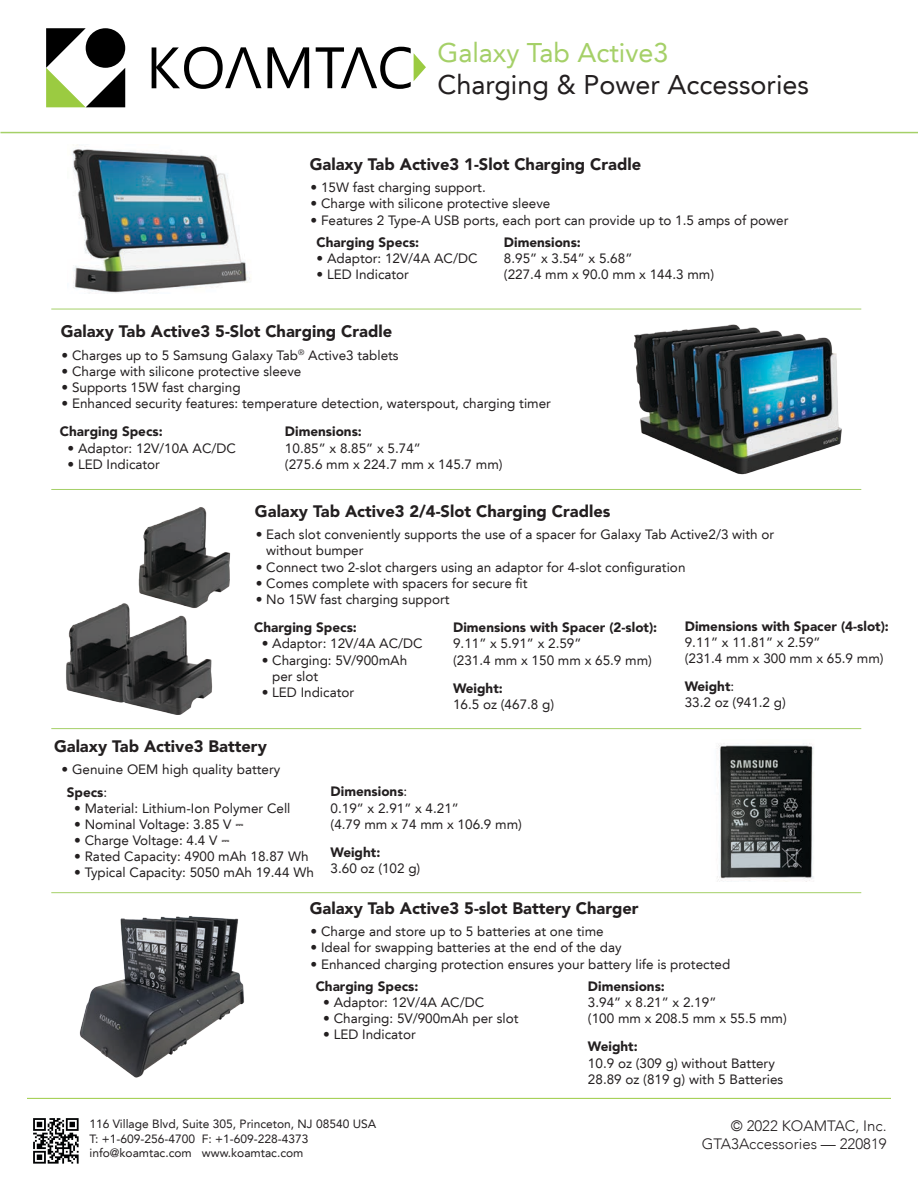
<style>
.page{position:relative;width:918px;height:1188px;background:#fff}
.page>*{position:absolute;margin:0;border:0;box-sizing:border-box;transform-origin:0 0}
.t1{font:27px "Avenir LT";color:#231f20}
.t2{font:27px "Avenir LT";color:#a5d068}
.t3{font:900 16.5px "Avenir LT Std";color:#231f20}
.t4{font:300 15px/18px "Avenir LT";color:#231f20;text-align:right}
.t5{font:13.5px/16.2px "Avenir LT";color:#231f20}
.spec_and_options_hea{font:900 13.5px "Avenir LT Std";color:#231f20}
.t6{font:12px "Avenir LT";color:#231f20}
.s1{font-family:"Avenir LT";font-weight:400}
.s2{font-family:"Cambria Math"}
.s3{font-family:"Avenir LT Std";font-weight:900}
</style>
<div class="page">
<hr style="left:51px;top:309px;width:810px;height:1px;background:#a5d068">
<hr style="left:27px;top:1098px;width:864px;height:1px;background:#9ccb44">
<img style="left:33px;top:1118px;width:46px;height:46px">
<img style="left:72px;top:144px;width:179px;height:150px">
<hr style="left:0;top:132px;width:918px;height:1px;background:#a5d068">
<hr style="left:51px;top:728px;width:810px;height:1px;background:#a5d068">
<img style="left:66px;top:603px;width:147px;height:112px">
<img style="left:132px;top:507px;width:98px;height:105px">
<img style="left:634px;top:324px;width:208px;height:151px">
<hr style="left:51px;top:489px;width:810px;height:1px;background:#a5d068">
<img style="left:717px;top:743px;width:97px;height:139px">
<img style="left:79px;top:916px;width:165px;height:162px">
<hr style="left:51px;top:892px;width:810px;height:1px;background:#a5d068">
<svg style="left:46px;top:28px;width:79px;height:79px"></svg>
<div style="left:86px;top:28px;width:39px;height:40px;background:#000;border-radius:50%"></div>
<svg style="left:268px;top:47px;width:41px;height:41px"></svg>
<svg style="left:152px;top:47px;width:110px;height:42px"></svg>
<svg style="left:316px;top:47px;width:110px;height:42px"></svg>
<p class="t2" style="left:437px;top:37px;width:233px">Galaxy Tab Active3</p>
<p class="t1" style="left:437px;top:69px;width:373px">Charging &amp; Power Accessories</p>
<p class="t3" style="left:310px;top:154px;width:333px">Galaxy Tab Active3 1-Slot Charging Cradle</p>
<p class="t5" style="left:310px;top:180px;width:177px">• 15W fast charging support.</p>
<p class="t5" style="left:310px;top:196px;width:241px">• Charge with silicone protective sleeve</p>
<p class="t5" style="left:310px;top:212px;width:480px">• Features 2 Type-A USB ports, each port can provide up to 1.5 amps of power</p>
<p class="spec_and_options_hea" style="left:317px;top:234px;width:104px">Charging Specs:</p>
<p class="t5" style="left:316px;top:250px;width:163px">• Adaptor: 12V/4A AC/DC</p>
<p class="t5" style="left:316px;top:267px;width:94px">• LED Indicator</p>
<p class="spec_and_options_hea" style="left:504px;top:234px;width:78px">Dimensions:</p>
<p class="t5" style="left:504px;top:250px;width:212px">8.95” x 3.54” x 5.68”<br>(227.4 mm x 90.0 mm x 144.3 mm)</p>
<p class="t3" style="left:61px;top:322px;width:333px">Galaxy Tab Active3 5-Slot Charging Cradle</p>
<p class="t5" style="left:62px;top:347px;width:339px">• Charges up to 5 Samsung Galaxy Tab<sup>®</sup> Active3 tablets</p>
<p class="t5" style="left:62px;top:363px;width:241px">• Charge with silicone protective sleeve</p>
<p class="t5" style="left:62px;top:379px;width:181px">• Supports 15W fast charging</p>
<p class="t5" style="left:62px;top:395px;width:491px">• Enhanced security features: temperature detection, waterspout, charging timer</p>
<p class="spec_and_options_hea" style="left:60px;top:424px;width:104px">Charging Specs:</p>
<p class="t5" style="left:68px;top:440px;width:170px">• Adaptor: 12V/10A AC/DC</p>
<p class="t5" style="left:68px;top:456px;width:94px">• LED Indicator</p>
<p class="spec_and_options_hea" style="left:285px;top:424px;width:78px">Dimensions:</p>
<p class="t5" style="left:285px;top:440px;width:219px">10.85” x 8.85” x 5.74”<br>(275.6 mm x 224.7 mm x 145.7 mm)</p>
<p class="t3" style="left:255px;top:501px;width:357px">Galaxy Tab Active3 2/4-Slot Charging Cradles</p>
<p class="t5" style="left:266px;top:526px;width:510px;text-indent:-10px">• Each slot conveniently supports the use of a spacer for Galaxy Tab Active2/3 with or without bumper</p>
<p class="t5" style="left:256px;top:559px;width:431px">• Connect two 2-slot chargers using an adaptor for 4-slot configuration</p>
<p class="t5" style="left:256px;top:575px;width:273px">• Comes complete with spacers for secure fit</p>
<p class="t5" style="left:256px;top:591px;width:195px">• No 15W fast charging support</p>
<p class="spec_and_options_hea" style="left:254px;top:619px;width:104px">Charging Specs:</p>
<p class="t5" style="left:262px;top:636px;width:163px">• Adaptor: 12V/4A AC/DC</p>
<p class="t5" style="left:272px;top:652px;width:137px;text-indent:-10px">• Charging: 5V/900mAh per slot</p>
<p class="t5" style="left:262px;top:684px;width:94px">• LED Indicator</p>
<p class="spec_and_options_hea" style="left:685px;top:618px;width:206px">Dimensions with Spacer (4-slot):</p>
<p class="t5" style="left:685px;top:634px;width:200px">9.11” x 11.81” x 2.59”<br>(231.4 mm x 300 mm x 65.9 mm)</p>
<p class="spec_and_options_hea" style="left:685px;top:678px;width:51px">Weight<span class="s1">:</span></p>
<p class="t5" style="left:685px;top:695px;width:103px">33.2 oz (941.2 g)</p>
<p class="spec_and_options_hea" style="left:453px;top:619px;width:206px">Dimensions with Spacer (2-slot):</p>
<p class="t5" style="left:453px;top:636px;width:200px">9.11” x 5.91” x 2.59”<br>(231.4 mm x 150 mm x 65.9 mm)</p>
<p class="spec_and_options_hea" style="left:453px;top:680px;width:51px">Weight:</p>
<p class="t5" style="left:453px;top:696px;width:103px">16.5 oz (467.8 g)</p>
<p class="t3" style="left:54px;top:736px;width:214px">Galaxy Tab Active3 Battery</p>
<p class="t5" style="left:62px;top:762px;width:220px">• Genuine OEM high quality battery</p>
<p class="spec_and_options_hea" style="left:67px;top:784px;width:42px">Specs<span class="s1">:</span></p>
<p class="t5" style="left:74px;top:800px;width:218px">• Material: Lithium-Ion Polymer Cell</p>
<p class="t5" style="left:74px;top:816px;width:171px">• Nominal Voltage: 3.85 V <span class="s2">⎓</span></p>
<p class="t5" style="left:74px;top:832px;width:157px">• Charge Voltage: 4.4 V <span class="s2">⎓</span></p>
<p class="t5" style="left:74px;top:849px;width:236px">• Rated Capacity: 4900 mAh 18.87 Wh</p>
<p class="t5" style="left:74px;top:865px;width:241px">• Typical Capacity: 5050 mAh 19.44 Wh</p>
<p class="t5" style="left:331px;top:784px;width:193px"><span class="s3">Dimensions</span>:<br>0.19” x 2.91” x 4.21”<br>(4.79 mm x 74 mm x 106.9 mm)</p>
<p class="spec_and_options_hea" style="left:331px;top:844px;width:51px">Weight:</p>
<p class="t5" style="left:331px;top:861px;width:91px">3.60 oz (102 g)</p>
<p class="t3" style="left:310px;top:898px;width:330px">Galaxy Tab Active3 5-slot Battery Charger</p>
<p class="t5" style="left:310px;top:924px;width:295px">• Charge and store up to 5 batteries at one time</p>
<p class="t5" style="left:310px;top:940px;width:313px">• Ideal for swapping batteries at the end of the day</p>
<p class="t5" style="left:310px;top:956px;width:421px">• Enhanced charging protection ensures your battery life is protected</p>
<p class="spec_and_options_hea" style="left:316px;top:978px;width:104px">Charging Specs:</p>
<p class="t5" style="left:323px;top:994px;width:163px">• Adaptor: 12V/4A AC/DC</p>
<p class="t5" style="left:323px;top:1011px;width:197px">• Charging: 5V/900mAh per slot</p>
<p class="t5" style="left:323px;top:1027px;width:94px">• LED Indicator</p>
<p class="spec_and_options_hea" style="left:588px;top:978px;width:78px">Dimensions:</p>
<p class="t5" style="left:588px;top:994px;width:200px">3.94” x 8.21” x 2.19”<br>(100 mm x 208.5 mm x 55.5 mm)</p>
<p class="spec_and_options_hea" style="left:588px;top:1039px;width:51px">Weight:</p>
<p class="t5" style="left:588px;top:1055px;width:197px">10.9 oz (309 g) without Battery<br>28.89 oz (819 g) with 5 Batteries</p>
<p class="t6" style="left:90px;top:1117px;width:288px">116 Village Blvd, Suite 305, Princeton, NJ 08540 USA</p>
<p class="t6" style="left:90px;top:1132px;width:220px">T: +1-609-256-4700 F: +1-609-228-4373</p>
<p class="t6" style="left:90px;top:1146px;width:215px">info@koamtac.com www.koamtac.com</p>
<p class="t4" style="left:702px;top:1116px;width:186px">© 2022 KOAMTAC, Inc.<br>GTA3Accessories — 220819</p>
</div>
